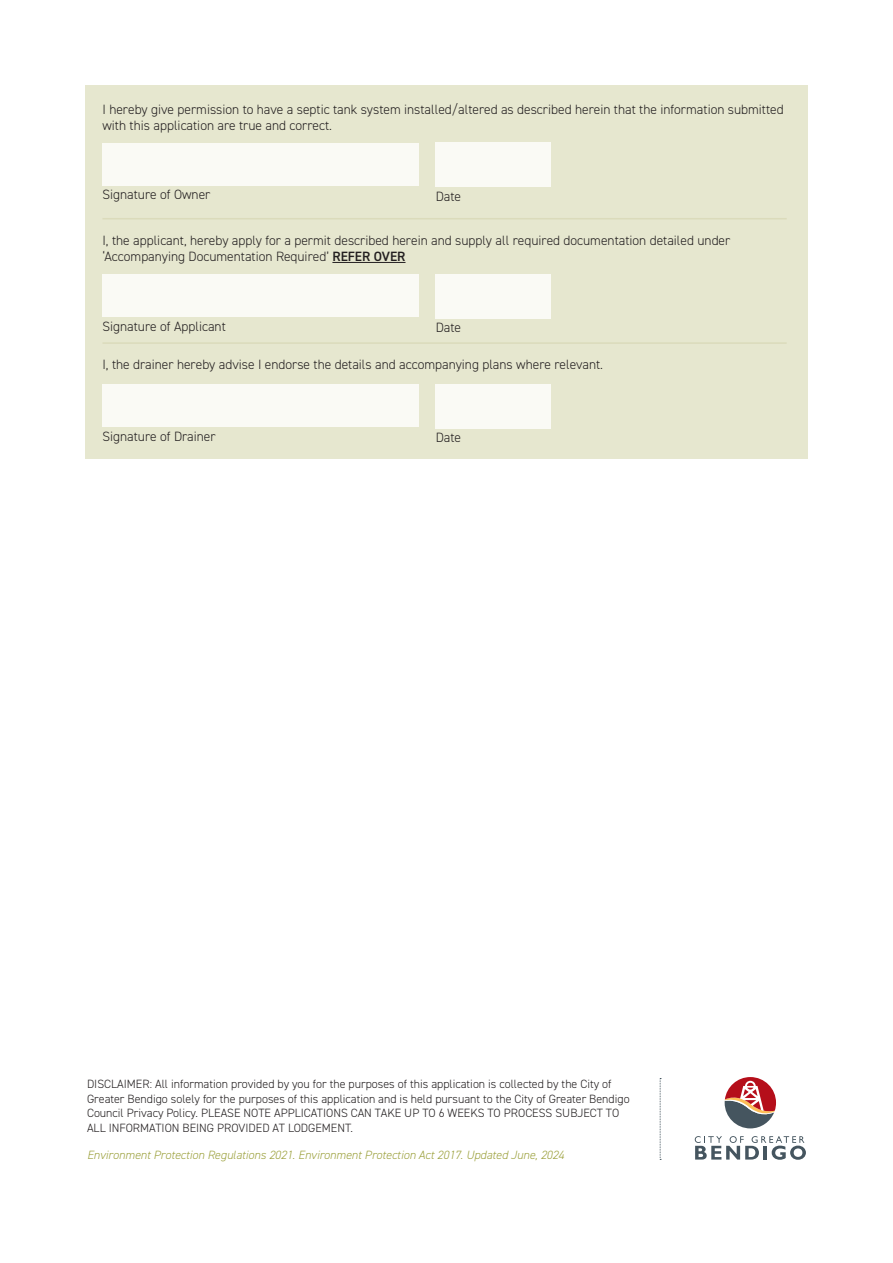
<style>
.page{position:relative;width:893px;height:1263px;background:#fff}
.page>*{position:absolute;margin:0;border:0;box-sizing:border-box;transform-origin:0 0}
.t1{font:300 13.5px/16.2px "DIN2014";color:#231f20}
.t2{font:300 12px/14.4px "DIN2014";color:#231f20}
.t3{font:italic 300 12px "DIN2014";color:#9ba03b}
.s1{font-weight:600}
</style>
<div class="page">
<div style="left:85px;top:85px;width:723px;height:373px;background:#e6e7cf"></div>
<hr style="left:332px;top:262px;width:73px;height:1px;background:#231f20">
<hr style="left:102px;top:218px;width:685px;height:1px;background:#dbdbbb">
<hr style="left:102px;top:342px;width:685px;height:2px;background:#dbdbbb">
<div style="left:102px;top:143px;width:317px;height:43px;background:#fafaf5"></div>
<div style="left:436px;top:143px;width:115px;height:44px;background:#fafaf5"></div>
<div style="left:102px;top:274px;width:317px;height:43px;background:#fafaf5"></div>
<div style="left:436px;top:274px;width:115px;height:44px;background:#fafaf5"></div>
<div style="left:102px;top:384px;width:317px;height:43px;background:#fafaf5"></div>
<div style="left:436px;top:384px;width:115px;height:45px;background:#fafaf5"></div>
<svg style="left:695px;top:1136px;width:111px;height:24px"></svg>
<svg style="left:725px;top:1077px;width:51px;height:51px"></svg>
<svg style="left:660px;top:1078px;width:1px;height:82px"></svg>
<p class="t1" style="left:102px;top:101px;width:683px">I hereby give permission to have a septic tank system installed/altered as described herein that the information submitted with this application are true and correct.</p>
<p class="t1" style="left:102px;top:186px;width:110px">Signature of Owner</p>
<p class="t1" style="left:436px;top:188px;width:27px">Date</p>
<p class="t1" style="left:102px;top:232px;width:629px">I, the applicant, hereby apply for a permit described herein and supply all required documentation detailed under ‘Accompanying Documentation Required’ <span class="s1">REFER OVER</span></p>
<p class="t1" style="left:102px;top:318px;width:125px">Signature of Applicant</p>
<p class="t1" style="left:436px;top:319px;width:27px">Date</p>
<p class="t1" style="left:102px;top:356px;width:502px">I, the drainer hereby advise I endorse the details and accompanying plans where relevant.</p>
<p class="t1" style="left:102px;top:428px;width:115px">Signature of Drainer</p>
<p class="t1" style="left:436px;top:430px;width:27px">Date</p>
<p class="t2" style="left:87px;top:1077px;width:544px">DISCLAIMER: All information provided by you for the purposes of this application is collected by the City of Greater Bendigo solely for the purposes of this application and is held pursuant to the City of Greater Bendigo Council Privacy Policy. PLEASE NOTE APPLICATIONS CAN TAKE UP TO 6 WEEKS TO PROCESS SUBJECT TO ALL INFORMATION BEING PROVIDED AT LODGEMENT.</p>
<p class="t3" style="left:87px;top:1147px;width:479px">Environment Protection Regulations 2021. Environment Protection Act 2017. Updated June, 2024</p>
</div>
